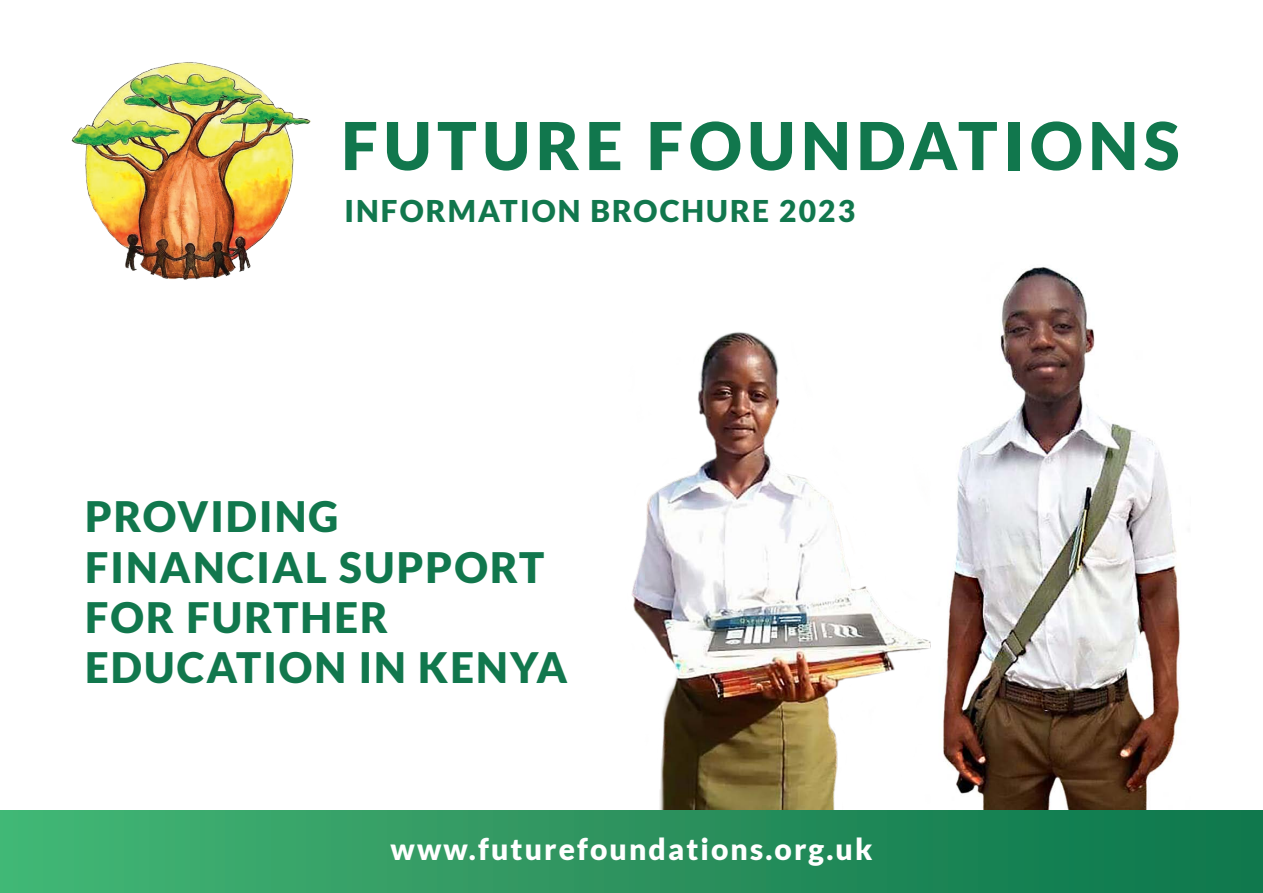
<style>
.page{position:relative;width:1263px;height:893px;background:#fff}
.page>*{position:absolute;margin:0;border:0;box-sizing:border-box;transform-origin:0 0}
.t1{font:900 66px "Lato";letter-spacing:.085em;color:#11774d}
.cover-strapline{font:900 42px/50.4px "Lato";letter-spacing:.05em;color:#11774d}
.t2{font:900 30px "Lato";letter-spacing:.07em;color:#fff}
.t3{font:900 30px "Lato";letter-spacing:.07em;color:#11774d}
</style>
<div class="page">
<img style="left:631px;top:332px;width:300px;height:478px">
<img style="left:943px;top:267px;width:237px;height:543px">
<img style="left:71px;top:62px;width:240px;height:218px">
<div style="left:0;top:810px;width:1263px;height:83px;background:linear-gradient(to right,#46b574,#0e744b)"></div>
<p class="t1" style="left:341px;top:107px;width:840px">FUTURE FOUNDATIONS</p>
<p class="t3" style="left:344px;top:193px;width:512px">INFORMATION BROCHURE 2023</p>
<p class="cover-strapline" style="left:85px;top:491px;width:484px">PROVIDING<br>FINANCIAL SUPPORT<br>FOR FURTHER<br>EDUCATION IN KENYA</p>
<p class="t2" style="left:391px;top:832px;width:483px">www.futurefoundations.org.uk</p>
</div>
